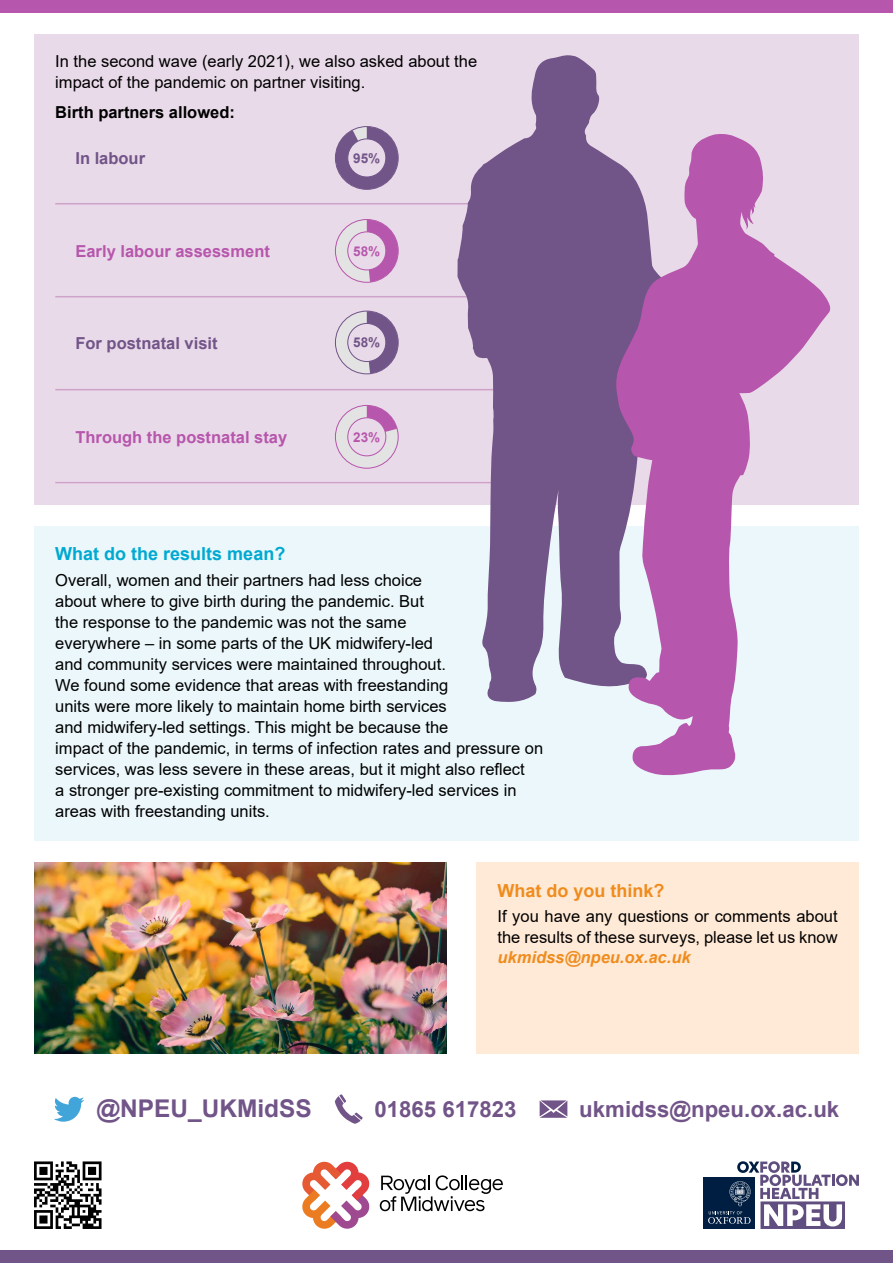
<style>
.page{position:relative;width:893px;height:1263px;background:#fff}
.page>*{position:absolute;margin:0;border:0;box-sizing:border-box;transform-origin:0 0}
.t1{font:700 24.45px "Arial";color:#715488}
.t2{font:700 22.2px "Arial";color:#715488}
.t3{font:700 18px "Arial";color:#00a9d1}
.t4{font:700 18px "Arial";color:#f08c1e}
.t5{font:16.5px/21px "Arial";color:#000}
.t6{font:700 16.5px "Arial";color:#b656ac}
.t7{font:700 16.5px "Arial";color:#715488}
.t8{font:700 16.5px "Arial";color:#000}
.t9{font:italic 700 16.5px "Arial";color:#f08c1e}
.t10{font:700 13.5px "Arial";color:#715488}
.t11{font:700 13.5px "Arial";color:#b656ac}
</style>
<div class="page">
<div style="left:0;top:1250px;width:893px;height:13px;background:#715488"></div>
<div style="left:0;top:0;width:893px;height:13px;background:#b656ac"></div>
<div style="left:704px;top:1178px;width:51px;height:51px;background:#001e42"></div>
<svg style="left:708px;top:1161px;width:151px;height:68px"></svg>
<svg style="left:302px;top:1161px;width:68px;height:68px"></svg>
<svg style="left:380px;top:1175px;width:123px;height:36px"></svg>
<svg style="left:34px;top:1161px;width:68px;height:68px"></svg>
<svg style="left:54px;top:1097px;width:30px;height:25px"></svg>
<svg style="left:335px;top:1094px;width:28px;height:30px"></svg>
<svg style="left:540px;top:1100px;width:27px;height:18px"></svg>
<img style="left:34px;top:862px;width:412px;height:191px">
<div style="left:34px;top:34px;width:825px;height:471px;background:#e9dae9"></div>
<div style="left:34px;top:526px;width:825px;height:315px;background:#ebf7fb"></div>
<hr style="left:55px;top:203px;width:519px;height:1px;background:#cfa2ca">
<hr style="left:55px;top:296px;width:519px;height:1px;background:#cfa2ca">
<hr style="left:55px;top:389px;width:519px;height:1px;background:#cfa2ca">
<hr style="left:55px;top:482px;width:519px;height:1px;background:#cfa2ca">
<svg style="left:457px;top:55px;width:155px;height:647px;fill:#715488"></svg>
<svg style="left:612px;top:134px;width:219px;height:642px"></svg>
<div style="left:476px;top:862px;width:383px;height:191px;background:#ffead7"></div>
<svg style="left:335px;top:126px;width:64px;height:64px"></svg>
<svg style="left:335px;top:219px;width:64px;height:64px"></svg>
<svg style="left:335px;top:311px;width:64px;height:64px"></svg>
<svg style="left:335px;top:405px;width:64px;height:64px"></svg>
<p class="t5" style="left:55px;top:51px;width:423px">In the second wave (early 2021), we also asked about the impact of the pandemic on partner visiting.</p>
<p class="t8" style="left:55px;top:100px;width:181px">Birth partners allowed:</p>
<p class="t7" style="left:75px;top:147px;width:71px">In labour</p>
<p class="t10" style="left:353px;top:149px;width:29px">95%</p>
<p class="t6" style="left:75px;top:239px;width:196px">Early labour assessment</p>
<p class="t11" style="left:353px;top:242px;width:29px">58%</p>
<p class="t7" style="left:75px;top:331px;width:144px">For postnatal visit</p>
<p class="t10" style="left:353px;top:333px;width:29px">58%</p>
<p class="t6" style="left:75px;top:425px;width:213px">Through the postnatal stay</p>
<p class="t11" style="left:353px;top:427px;width:29px">23%</p>
<p class="t3" style="left:55px;top:541px;width:232px">What do the results mean?</p>
<p class="t5" style="left:55px;top:569px;width:489px">Overall, women and their partners had less choice<br>about where to give birth during the pandemic. But<br>the response to the pandemic was not the same<br>everywhere – in some parts of the UK midwifery-led<br>and community services were maintained throughout.<br>We found some evidence that areas with freestanding<br>units were more likely to maintain home birth services<br>and midwifery-led settings. This might be because the<br>impact of the pandemic, in terms of infection rates and pressure on services, was less severe in these areas, but it might also reflect<br>a stronger pre-existing commitment to midwifery-led services in areas with freestanding units.</p>
<p class="t4" style="left:497px;top:877px;width:169px">What do you think?</p>
<p class="t5" style="left:497px;top:905px;width:342px">If you have any questions or comments about the results of these surveys, please let us know</p>
<p class="t9" style="left:497px;top:946px;width:195px">ukmidss@npeu.ox.ac.uk</p>
<h1 class="t1" style="left:96px;top:1091px;width:217px">@NPEU_UKMidSS</h1>
<h2 class="t2" style="left:374px;top:1094px;width:144px">01865 617823</h2>
<h2 class="t2" style="left:579px;top:1094px;width:261px">ukmidss@npeu.ox.ac.uk</h2>
</div>
